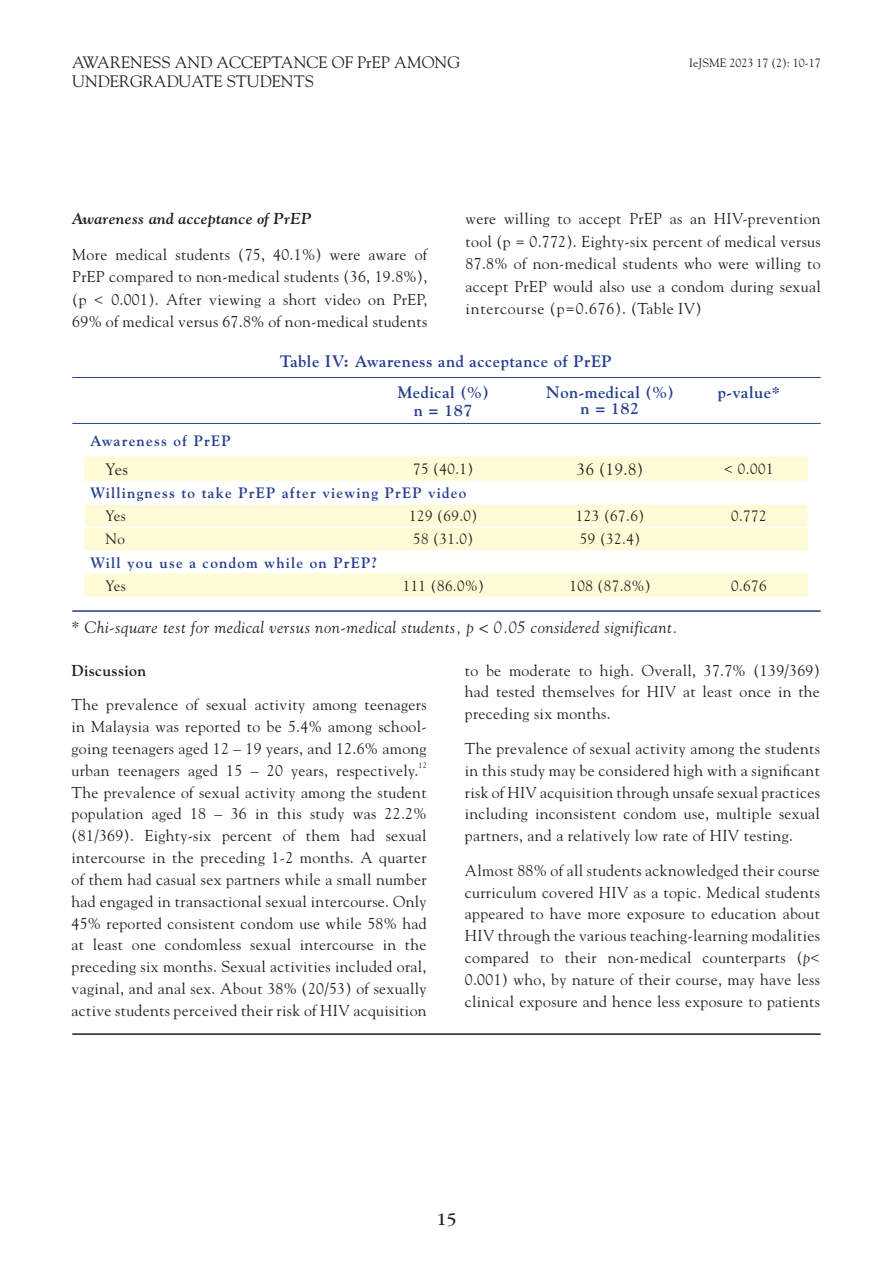
<style>
.page{position:relative;width:893px;height:1263px;background:#fff}
.page>*{position:absolute;margin:0;border:0;box-sizing:border-box;transform-origin:0 0}
.t1{font:18px "ITC Garamond Std";color:#231f20}
.Table__description{font:italic 16.5px "Goudy Std";letter-spacing:.03em;color:#231f20}
.code_Left{font:16.5px "Goudy Std";color:#231f20}
.table_text{font:700 16.5px "Goudy Std";letter-spacing:.03em;color:#253f8e}
.Table__description-2{font:700 16.5px "Goudy Std";letter-spacing:.03em;color:#253f8e}
.table_text-2{font:16.5px "Goudy Std";letter-spacing:.03em;color:#231f20}
.abs_text{font:15.75px/21.9px "Goudy Std";letter-spacing:.02em;color:#231f20;text-align:justify}
.abs_boldItalic{font:italic 700 15.75px "Goudy Std";letter-spacing:.01em;color:#231f20}
.abs_bold{font:700 15.75px "Goudy Std";letter-spacing:.02em;color:#231f20}
.table_text-3{font:700 15px "Goudy Std";letter-spacing:.08em;color:#253f8e}
.table_text-4{font:15px "Goudy Std";letter-spacing:.03em;color:#231f20}
.t2{font:12px "Goudy Std";color:#231f20}
.abs_text-2{font:7.8px "Goudy Std";color:#231f20}
.s1{font-style:italic}
</style>
<div class="page">
<hr style="left:72px;top:1033px;width:749px;height:2px;background:#231f20">
<svg style="left:84px;top:456px;width:724px;height:141px;fill:#fffbd6"></svg>
<hr style="left:83px;top:503px;width:273px;height:2px;background:#fff">
<hr style="left:83px;top:505px;width:2px;height:21px;background:#fff">
<hr style="left:356px;top:503px;width:175px;height:2px;background:#fff">
<hr style="left:531px;top:503px;width:159px;height:2px;background:#fff">
<hr style="left:690px;top:503px;width:119px;height:2px;background:#fff">
<hr style="left:807px;top:505px;width:2px;height:21px;background:#fff">
<hr style="left:83px;top:526px;width:273px;height:2px;background:#fff">
<hr style="left:356px;top:526px;width:175px;height:2px;background:#fff">
<hr style="left:531px;top:526px;width:159px;height:2px;background:#fff">
<hr style="left:690px;top:526px;width:119px;height:2px;background:#fff">
<hr style="left:72px;top:377px;width:749px;height:1px;background:#253f8e">
<hr style="left:72px;top:423px;width:749px;height:1px;background:#253f8e">
<hr style="left:72px;top:610px;width:749px;height:2px;background:#253f8e">
<p class="code_Left" style="left:72px;top:52px;width:389px">AWARENESS AND ACCEPTANCE OF PrEP AMONG</p>
<p class="t2" style="left:689px;top:55px;width:133px">IeJSME 2023 17 (2): 10-17</p>
<p class="code_Left" style="left:72px;top:71px;width:243px">UNDERGRADUATE STUDENTS</p>
<p class="abs_text" style="left:466px;top:207px;width:357px;line-height:22.5px">were willing to accept PrEP as an HIV-prevention tool (p = 0.772). Eighty-six percent of medical versus 87.8% of non-medical students who were willing to accept PrEP would also use a condom during sexual intercourse (p=0.676). (Table IV)</p>
<p class="Table__description-2" style="left:280px;top:351px;width:333px">Table IV: Awareness and acceptance of PrEP</p>
<p class="abs_boldItalic" style="left:72px;top:209px;width:241px">Awareness and acceptance of PrEP</p>
<p class="abs_text" style="left:72px;top:243px;width:357px;line-height:22.5px">More medical students (75, 40.1%) were aware of PrEP compared to non-medical students (36, 19.8%), (p &lt; 0.001). After viewing a short video on PrEP, 69% of medical versus 67.8% of non-medical students</p>
<p class="table_text" style="left:398px;top:382px;width:93px">Medical (%)</p>
<p class="table_text" style="left:414px;top:400px;width:60px">n = 187</p>
<p class="table_text" style="left:546px;top:382px;width:129px">Non-medical (%)</p>
<p class="table_text" style="left:581px;top:399px;width:60px">n = 182</p>
<p class="table_text" style="left:718px;top:382px;width:64px">p-value*</p>
<p class="table_text-3" style="left:90px;top:432px;width:142px">Awareness of PrEP</p>
<p class="table_text-2" style="left:105px;top:459px;width:24px">Yes</p>
<p class="table_text-4" style="left:413px;top:460px;width:62px">75 (40.1)</p>
<p class="table_text-2" style="left:577px;top:459px;width:68px">36 (19.8)</p>
<p class="table_text-4" style="left:724px;top:460px;width:51px">&lt; 0.001</p>
<p class="table_text-3" style="left:90px;top:484px;width:378px">Willingness to take PrEP after viewing PrEP video</p>
<p class="table_text-4" style="left:105px;top:507px;width:22px">Yes</p>
<p class="table_text-4" style="left:409px;top:507px;width:70px">129 (69.0)</p>
<p class="table_text-4" style="left:576px;top:507px;width:70px">123 (67.6)</p>
<p class="table_text-4" style="left:731px;top:507px;width:37px">0.772</p>
<p class="table_text-4" style="left:105px;top:530px;width:21px">No</p>
<p class="table_text-4" style="left:413px;top:530px;width:62px">58 (31.0)</p>
<p class="table_text-4" style="left:580px;top:530px;width:62px">59 (32.4)</p>
<p class="table_text-3" style="left:90px;top:553px;width:289px">Will you use a condom while on PrEP?</p>
<p class="table_text-4" style="left:105px;top:576px;width:22px">Yes</p>
<p class="table_text-4" style="left:403px;top:576px;width:83px">111 (86.0%)</p>
<p class="table_text-4" style="left:569px;top:576px;width:83px">108 (87.8%)</p>
<p class="table_text-4" style="left:731px;top:576px;width:37px">0.676</p>
<p class="Table__description" style="left:72px;top:617px;width:608px">* Chi-square test for medical versus non-medical students, p &lt; 0.05 considered significant.</p>
<p class="abs_bold" style="left:72px;top:661px;width:76px">Discussion</p>
<p class="abs_text" style="left:72px;top:694px;width:357px">The prevalence of sexual activity among teenagers in Malaysia was reported to be 5.4% among school&shy;going teenagers aged 12 – 19 years, and 12.6% among urban teenagers aged 15 – 20 years, respectively.</p>
<p class="abs_text-2" style="left:419px;top:760px;width:10px">12</p>
<p class="abs_text" style="left:72px;top:781px;width:357px">The prevalence of sexual activity among the student population aged 18 – 36 in this study was 22.2% (81/369). Eighty-six percent of them had sexual intercourse in the preceding 1-2 months. A quarter of them had casual sex partners while a small number had engaged in transactional sexual intercourse. Only 45% reported consistent condom use while 58% had at least one condomless sexual intercourse in the preceding six months. Sexual activities included oral, vaginal, and anal sex. About 38% (20/53) of sexually active students perceived their risk of HIV acquisition</p>
<p class="abs_text" style="left:465px;top:659px;width:357px">to be moderate to high. Overall, 37.7% (139/369) had tested themselves for HIV at least once in the preceding six months.</p>
<p class="abs_text" style="left:465px;top:737px;width:357px">The prevalence of sexual activity among the students in this study may be considered high with a significant risk of HIV acquisition through unsafe sexual practices including inconsistent condom use, multiple sexual partners, and a relatively low rate of HIV testing.</p>
<p class="abs_text" style="left:465px;top:859px;width:357px">Almost 88% of all students acknowledged their course curriculum covered HIV as a topic. Medical students appeared to have more exposure to education about HIV through the various teaching-learning modalities compared to their non-medical counterparts (<span class="s1">p</span>&lt; 0.001) who, by nature of their course, may have less clinical exposure and hence less exposure to patients</p>
<p class="t1" style="left:437px;top:1209px;width:21px">15</p>
</div>
